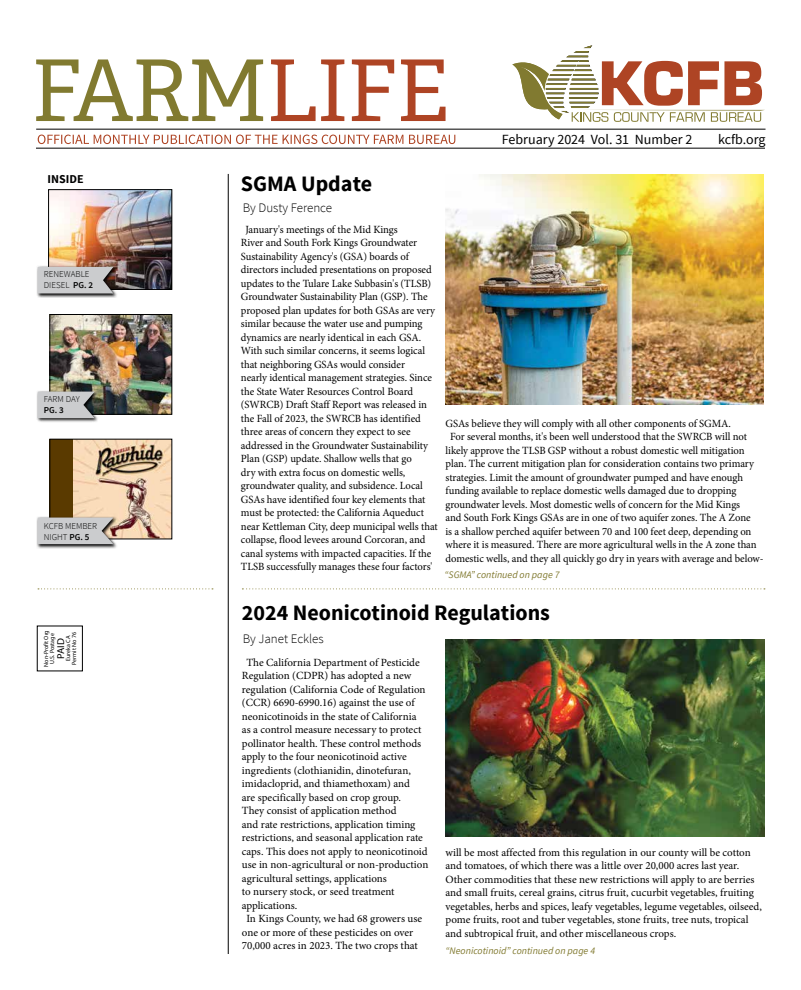
<style>
.page{position:relative;width:801px;height:990px;background:#fff}
.page>*{position:absolute;margin:0;border:0;box-sizing:border-box;transform-origin:0 0}
.t1{font:700 22px "Source Sans Pro";color:#000}
.t2{font:14px "Source Sans Pro";color:#000}
.t3{font:300 13px "Source Sans Pro";color:#000}
.t4{font:700 12px "Source Sans Pro";color:#000}
.t5{font:11px/13.5px "Minion Pro";letter-spacing:-.005em;color:#000}
.t6{font:italic 10px "Source Sans Pro";color:#817a30}
.t7{font:10px "Myriad Pro";color:#000;scale:1.04 1}
.t8{font:300 9px/11px "Source Sans Pro";color:#000}
.t9{font:600 9px "Source Sans Pro";color:#000}
.t10{font:6px/6px "Myriad Pro";color:#000;text-align:center}
.s1{font-weight:600}
</style>
<div class="page">
<svg style="left:271px;top:59px;width:175px;height:62px"></svg>
<svg style="left:36px;top:59px;width:227px;height:62px"></svg>
<svg style="left:38px;top:135px;width:417px;height:9px"></svg>
<hr style="left:36px;top:129px;width:730px;height:1px;background:#000">
<hr style="left:36px;top:148px;width:729px;height:1px;background:#000">
<hr style="left:228px;top:174px;width:1px;height:780px;background:#000">
<svg style="left:38px;top:588px;width:175px;height:1px"></svg>
<svg style="left:512px;top:45px;width:253px;height:77px"></svg>
<svg style="left:242px;top:588px;width:523px;height:1px"></svg>
<img style="left:446px;top:175px;width:318px;height:230px">
<img style="left:446px;top:639px;width:319px;height:198px">
<img style="left:51px;top:316px;width:119px;height:97px">
<div style="left:49px;top:314px;width:123px;height:101px;border:1px solid #000"></div>
<img style="left:50px;top:191px;width:120px;height:97px">
<div style="left:48px;top:189px;width:124px;height:101px;border:1px solid #000"></div>
<svg style="left:37px;top:265px;width:81px;height:33px"></svg>
<svg style="left:38px;top:267px;width:75px;height:26px;background:#c0c0c1"></svg>
<div style="left:50px;top:439px;width:122px;height:100px;background:#5a3a00"></div>
<img style="left:74px;top:441px;width:96px;height:96px">
<div style="left:49px;top:439px;width:123px;height:100px;border:1px solid #000"></div>
<svg style="left:37px;top:390px;width:62px;height:32px"></svg>
<svg style="left:38px;top:392px;width:57px;height:26px"></svg>
<svg style="left:36px;top:516px;width:82px;height:33px"></svg>
<svg style="left:38px;top:518px;width:75px;height:26px;background:#c6c5c6"></svg>
<p class="t4" style="left:48px;top:172px;width:38px">INSIDE</p>
<p class="t8" style="left:44px;top:269px;width:51px">RENEWABLE<br>DIESEL <span class="s1">PG. 2</span></p>
<p class="t8" style="left:44px;top:394px;width:37px">FARM DAY</p>
<p class="t9" style="left:44px;top:404px;width:21px">PG. 3</p>
<p class="t8" style="left:44px;top:521px;width:55px">KCFB MEMBER<br>NIGHT <span class="s1">PG. 5</span></p>
<p class="t10" style="left:43px;top:667px;width:38px;rotate:-90deg">Non-Profit Org<br>U.S. Postage</p>
<p class="t7" style="left:55px;top:659px;width:22px;rotate:-90deg">PAID</p>
<p class="t10" style="left:65px;top:665px;width:34px;rotate:-90deg">Eureka CA<br>Permit No 76</p>
<p class="t2" style="left:502px;top:131px;width:192px">February 2024 Vol. 31 Number 2</p>
<p class="t2" style="left:718px;top:131px;width:49px">kcfb.org</p>
<h1 class="t1" style="left:241px;top:170px;width:133px">SGMA Update</h1>
<p class="t5" style="left:241px;top:223px;width:198px;text-indent:5px">January's meetings of the Mid Kings<br>River and South Fork Kings Groundwater Sustainability Agency's (GSA) boards of directors included presentations on proposed updates to the Tulare Lake Subbasin's (TLSB)<br>Groundwater Sustainability Plan (GSP). The proposed plan updates for both GSAs are very similar because the water use and pumping dynamics are nearly identical in each GSA.<br>With such similar concerns, it seems logical that neighboring GSAs would consider<br>nearly identical management strategies. Since the State Water Resources Control Board (SWRCB) Draft Staff Report was released in the Fall of 2023, the SWRCB has identified three areas of concern they expect to see addressed in the Groundwater Sustainability Plan (GSP) update. Shallow wells that go<br>dry with extra focus on domestic wells, groundwater quality, and subsidence. Local GSAs have identified four key elements that must be protected: the California Aqueduct near Kettleman City, deep municipal wells that collapse, flood levees around Corcoran, and canal systems with impacted capacities. If the TLSB successfully manages these four factors'</p>
<p class="t3" style="left:243px;top:200px;width:91px">By Dusty Ference</p>
<p class="t5" style="left:446px;top:416px;width:287px">GSAs believe they will comply with all other components of SGMA.</p>
<p class="t5" style="left:450px;top:430px;width:299px">For several months, it's been well understood that the SWRCB will not</p>
<p class="t5" style="left:446px;top:443px;width:301px">likely approve the TLSB GSP without a robust domestic well mitigation</p>
<p class="t5" style="left:446px;top:457px;width:310px">plan. The current mitigation plan for consideration contains two primary</p>
<p class="t5" style="left:446px;top:470px;width:299px">strategies. Limit the amount of groundwater pumped and have enough</p>
<p class="t5" style="left:446px;top:484px;width:292px">funding available to replace domestic wells damaged due to dropping</p>
<p class="t5" style="left:446px;top:497px;width:296px">groundwater levels. Most domestic wells of concern for the Mid Kings</p>
<p class="t5" style="left:446px;top:511px;width:307px">and South Fork Kings GSAs are in one of two aquifer zones. The A Zone</p>
<p class="t5" style="left:446px;top:524px;width:307px">is a shallow perched aquifer between 70 and 100 feet deep, depending on</p>
<p class="t5" style="left:446px;top:538px;width:313px">where it is measured. There are more agricultural wells in the A zone than</p>
<p class="t5" style="left:446px;top:551px;width:320px">domestic wells, and they all quickly go dry in years with average and below-</p>
<h1 class="t1" style="left:242px;top:599px;width:310px">2024 Neonicotinoid Regulations</h1>
<p class="t5" style="left:246px;top:656px;width:175px">The California Department of Pesticide</p>
<p class="t5" style="left:242px;top:669px;width:171px">Regulation (CDPR) has adopted a new</p>
<p class="t5" style="left:242px;top:683px;width:185px">regulation (California Code of Regulation</p>
<p class="t5" style="left:242px;top:696px;width:174px">(CCR) 6690-6990.16) against the use of</p>
<p class="t5" style="left:242px;top:710px;width:176px">neonicotinoids in the state of California</p>
<p class="t5" style="left:242px;top:723px;width:181px">as a control measure necessary to protect</p>
<p class="t5" style="left:242px;top:737px;width:181px">pollinator health. These control methods</p>
<p class="t5" style="left:242px;top:750px;width:166px">apply to the four neonicotinoid active</p>
<p class="t5" style="left:242px;top:763px;width:170px">ingredients (clothianidin, dinotefuran,</p>
<p class="t5" style="left:242px;top:777px;width:169px">imidacloprid, and thiamethoxam) and</p>
<p class="t5" style="left:242px;top:790px;width:161px">are specifically based on crop group.</p>
<p class="t5" style="left:242px;top:804px;width:156px">They consist of application method</p>
<p class="t5" style="left:242px;top:817px;width:175px">and rate restrictions, application timing</p>
<p class="t5" style="left:242px;top:831px;width:183px">restrictions, and seasonal application rate</p>
<p class="t5" style="left:242px;top:844px;width:187px">caps. This does not apply to neonicotinoid</p>
<p class="t5" style="left:242px;top:858px;width:188px">use in non-agricultural or non-production</p>
<p class="t5" style="left:242px;top:871px;width:146px">agricultural settings, applications</p>
<p class="t5" style="left:242px;top:885px;width:154px">to nursery stock, or seed treatment</p>
<p class="t5" style="left:242px;top:898px;width:57px">applications.</p>
<p class="t5" style="left:246px;top:912px;width:177px">In Kings County, we had 68 growers use</p>
<p class="t5" style="left:242px;top:925px;width:173px">one or more of these pesticides on over</p>
<p class="t5" style="left:242px;top:939px;width:177px">70,000 acres in 2023. The two crops that</p>
<p class="t6" style="left:445px;top:568px;width:116px">“SGMA” continued on page 7</p>
<p class="t3" style="left:243px;top:631px;width:83px">By Janet Eckles</p>
<p class="t5" style="left:446px;top:846px;width:318px">will be most affected from this regulation in our county will be cotton and tomatoes, of which there was a little over 20,000 acres last year.<br>Other commodities that these new restrictions will apply to are berries and small fruits, cereal grains, citrus fruit, cucurbit vegetables, fruiting vegetables, herbs and spices, leafy vegetables, legume vegetables, oilseed, pome fruits, root and tuber vegetables, stone fruits, tree nuts, tropical and subtropical fruit, and other miscellaneous crops.</p>
<p class="t6" style="left:446px;top:944px;width:151px">“Neonicotinoid” continued on page 4</p>
</div>
